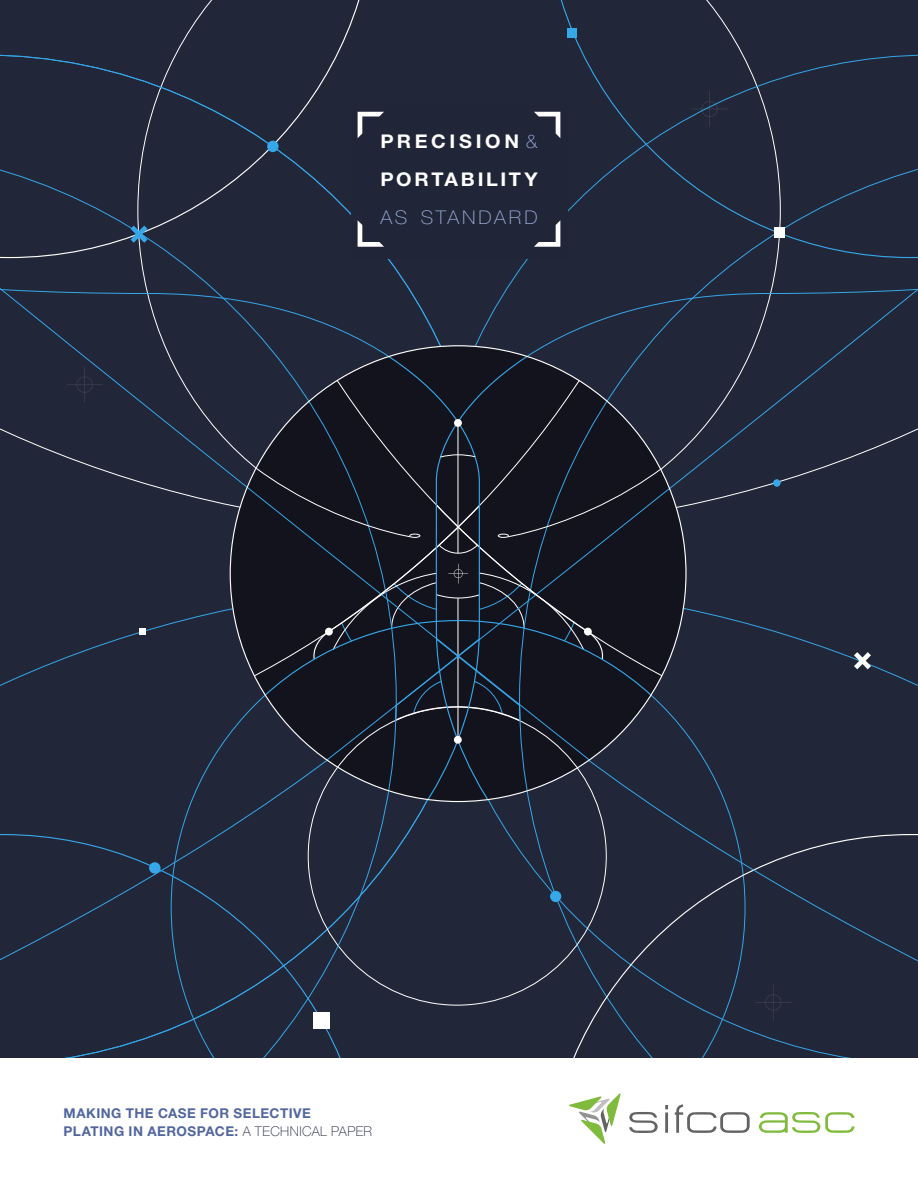
<style>
.page{position:relative;width:918px;height:1188px;background:#fff}
.page>*{position:absolute;margin:0;border:0;box-sizing:border-box;transform-origin:0 0}
.t1{font:700 18.9px/37.8px "Helvetica Neue LT Std";letter-spacing:.155em;color:#fff;scale:1.05 1}
.t2{font:100 18.9px "Helvetica Neue LT Std";letter-spacing:.14em;color:#9aafd9;scale:1.05 1}
.t3{font:700 13.5px/18px "Helvetica Neue LT Std";letter-spacing:.035em;color:#52679f}
.s1{font-weight:100;color:#9aafd9}
.s2{font-weight:100;color:#212538}
</style>
<div class="page">
<div style="left:396px;top:727px;width:349px;height:330px;background:#212638"></div>
<div style="left:544px;top:834px;width:30px;height:223px;background:#212638"></div>
<div style="left:0;top:729px;width:396px;height:328px;background:#212638"></div>
<div style="left:550px;top:891px;width:11px;height:11px;background:#36a7e9;border-radius:50%"></div>
<div style="left:574px;top:749px;width:344px;height:308px;background:#212638"></div>
<div style="left:0;top:749px;width:341px;height:308px;background:#212638"></div>
<div style="left:551px;top:0;width:367px;height:727px;background:#212638"></div>
<div style="left:0;top:0;width:551px;height:729px;background:#212638"></div>
<svg style="left:486px;top:346px;width:200px;height:36px;background:#212637"></svg>
<svg style="left:230px;top:346px;width:256px;height:36px;background:#1f2332"></svg>
<svg style="left:230px;top:382px;width:456px;height:420px;background:#1b1e2b"></svg>
<div style="left:351px;top:104px;width:216px;height:155px;background:#212538"></div>
<svg style="left:534px;top:220px;width:26px;height:27px"></svg>
<svg style="left:534px;top:112px;width:26px;height:26px"></svg>
<svg style="left:358px;top:220px;width:26px;height:27px"></svg>
<svg style="left:358px;top:112px;width:26px;height:26px"></svg>
<svg style="left:569px;top:1093px;width:52px;height:51px"></svg>
<svg style="left:629px;top:1112px;width:29px;height:21px"></svg>
<hr style="left:665px;top:1113px;width:3px;height:20px;background:#636363">
<svg style="left:665px;top:1105px;width:3px;height:4px"></svg>
<svg style="left:675px;top:1105px;width:75px;height:28px"></svg>
<svg style="left:759px;top:1112px;width:95px;height:21px"></svg>
<h1 class="t1" style="left:380px;top:122px;width:151px">PRECISION <span class="s1">&amp;<br></span>PORTABILITY</h1>
<h1 class="t2" style="left:380px;top:206px;width:151px">AS STANDARD</h1>
<p class="t3" style="left:64px;top:1104px;width:310px">MAKING THE CASE FOR SELECTIVE<br>PLATING IN AEROSPACE: <span class="s2">A TECHNICAL PAPER</span></p>
</div>
